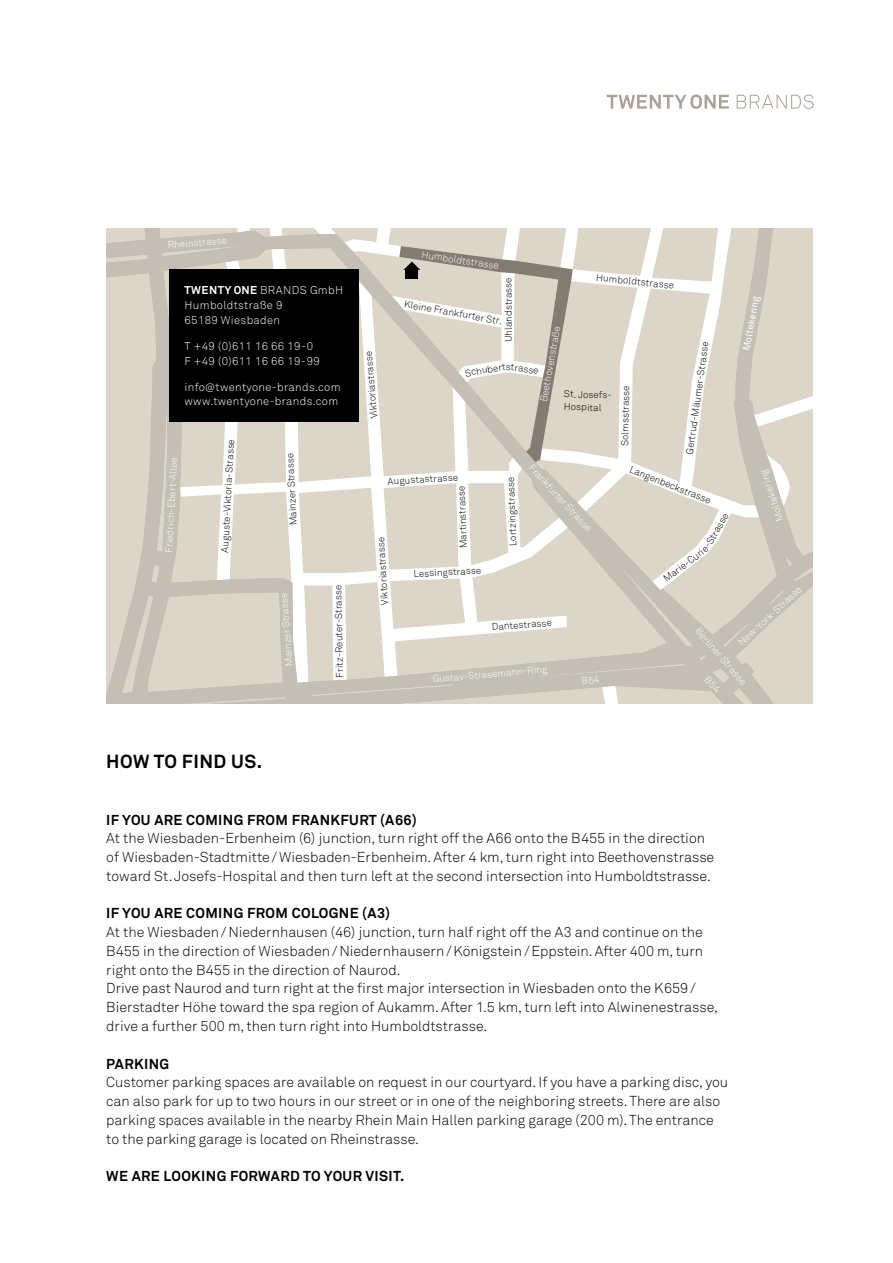
<style>
.page{position:relative;width:893px;height:1263px;background:#fff}
.page>*{position:absolute;margin:0;border:0;box-sizing:border-box;transform-origin:0 0}
.t1{font:700 18.75px "Akkurat Pro";letter-spacing:.025em;color:#000}
.t2{font:14.25px/18.8px "Akkurat Light Pro";color:#000}
.t3{font:700 14.25px "Akkurat Pro";letter-spacing:.025em;color:#000}
.t4{font:11.25px/15px "Akkurat Light Pro";letter-spacing:.03em;color:#fff}
.t5{font:10.5px "Akkurat Light Pro";letter-spacing:.015em;color:#fff}
.t6{font:9.75px/12.8px "Akkurat Light Pro";letter-spacing:-.005em;color:#000}
.t7{font:9.75px "Akkurat Light Pro";color:#fff}
.t8{font:9.75px "Akkurat Pro";color:#fff}
.s1{font-family:"Akkurat Pro";font-weight:700}
.s2{font-size:10.5px}
</style>
<div class="page">
<svg style="left:106px;top:228px;width:707px;height:475px;background:#dad6ca"></svg>
<svg style="left:607px;top:95px;width:122px;height:14px"></svg>
<svg style="left:737px;top:95px;width:77px;height:14px"></svg>
<div style="left:169px;top:269px;width:189px;height:152px;background:#000"></div>
<svg style="left:582px;top:676px;width:17px;height:8px"></svg>
<svg style="left:704px;top:676px;width:17px;height:16px"></svg>
<svg style="left:687px;top:534px;width:30px;height:30px"></svg>
<svg style="left:722px;top:513px;width:7px;height:7px"></svg>
<svg style="left:399px;top:246px;width:174px;height:216px;background:#d2cec2"></svg>
<p class="t7" style="left:167px;top:239px;width:61px;rotate:-5deg">Rheinstrasse</p>
<p class="t4" style="left:185px;top:283px;width:160px"><span class="s1">TWENTY ONE</span> BRANDS GmbH<br>Humboldtstraße 9<br>65189 Wiesbaden</p>
<p class="t4" style="left:185px;top:339px;width:137px">T +49 (0)611 16 66 19-0<br>F +49 (0)611 16 66 19-99</p>
<p class="t4" style="left:185px;top:380px;width:157px;line-height:14px">info<span class="s2">@</span>twentyone-brands.com www.twentyone-brands.com</p>
<p class="t5" style="left:201px;top:294px;width:96px">Humboldtstrasse 9</p>
<p class="t7" style="left:163px;top:552px;width:97px;rotate:-87deg">Friedrich-Ebert-Allee</p>
<p class="t6" style="left:219px;top:552px;width:115px;rotate:-87deg">Auguste-Viktoria-Strasse</p>
<p class="t6" style="left:287px;top:526px;width:74px;rotate:-93deg">Mainzer Strasse</p>
<p class="t7" style="left:283px;top:666px;width:75px;rotate:-94deg">Mainzer Strasse</p>
<p class="t6" style="left:333px;top:678px;width:94px;rotate:-91deg">Fritz-Reuter-Strasse</p>
<p class="t6" style="left:368px;top:419px;width:69px;rotate:-95deg">V ki toriastrasse</p>
<p class="t7" style="left:423px;top:248px;width:79px;rotate:9deg">H umboldtstrasse</p>
<p class="t6" style="left:502px;top:342px;width:67px;rotate:-90deg">Uhlandstrasse</p>
<p class="t6" style="left:406px;top:298px;width:103px;rotate:10deg">K leine Frankfurter Str.</p>
<p class="t6" style="left:597px;top:271px;width:80px;rotate:6deg">H umboldtstrasse</p>
<p class="t7" style="left:538px;top:401px;width:78px;rotate:-80deg">Beethovenstraße</p>
<p class="t6" style="left:564px;top:388px;width:50px;rotate:1deg">St.Josefs-<br>H ospital</p>
<p class="t6" style="left:619px;top:446px;width:62px;rotate:-89deg">Solmsstrasse</p>
<p class="t6" style="left:683px;top:454px;width:116px;rotate:-82deg">Gertrud-Mäumer-Strasse</p>
<p class="t8" style="left:741px;top:349px;width:56px;rotate:-80deg">Moltekering</p>
<p class="t6" style="left:387px;top:475px;width:72px;rotate:-4deg">Augustastrasse</p>
<p class="t6" style="left:457px;top:548px;width:64px;rotate:-92deg">Martinstrasse</p>
<p class="t6" style="left:507px;top:546px;width:71px;rotate:-92deg">Lortzingstrasse</p>
<p class="t6" style="left:378px;top:605px;width:69px;rotate:-93deg">V ki toriastrasse</p>
<p class="t6" style="left:413px;top:567px;width:69px;rotate:-3deg">Lessingstrasse</p>
<p class="t7" style="left:535px;top:462px;width:89px;rotate:47deg">Frankfurter Strasse</p>
<p class="t6" style="left:491px;top:621px;width:62px;rotate:-4deg">D antestrasse</p>
<p class="t7" style="left:432px;top:673px;width:116px;rotate:-5deg">Gustav-Stresemann-Ring</p>
<p class="t6" style="left:632px;top:463px;width:88px;rotate:22deg">Langenbeckstrasse</p>
<p class="t6" style="left:661px;top:574px;width:31px;rotate:-36deg">Marie-</p>
<p class="t6" style="left:708px;top:532px;width:21px;rotate:-60deg">rass</p>
<p class="t7" style="left:775px;top:523px;width:55px;rotate:-109deg">Moltekering</p>
<p class="t7" style="left:736px;top:639px;width:84px;rotate:-43deg">N ew -York-Strasse</p>
<p class="t7" style="left:702px;top:625px;width:74px;rotate:49deg">Berliner Strasse</p>
<h1 class="t1" style="left:106px;top:750px;width:157px">HOW TO FIND US.</h1>
<p class="t3" style="left:106px;top:811px;width:312px">IF YOU ARE COMING FROM FRANKFURT (A66)</p>
<p class="t2" style="left:106px;top:829px;width:609px">At the Wiesbaden-Erbenheim (6) junction, turn right off the A66 onto the B455 in the direction of Wiesbaden-Stadtmitte/Wiesbaden-Erbenheim. After 4 km, turn right into Beethovenstrasse toward St. Josefs-Hospital and then turn left at the second intersection into Humboldtstrasse.</p>
<p class="t3" style="left:106px;top:904px;width:285px">IF YOU ARE COMING FROM COLOGNE (A3)</p>
<p class="t2" style="left:106px;top:923px;width:613px">At the Wiesbaden/Niedernhausen (46) junction, turn half right off the A3 and continue on the B455 in the direction of Wiesbaden/Niedernhausern/Königstein/Eppstein. After 400 m, turn right onto the B455 in the direction of Naurod.<br>Drive past Naurod and turn right at the first major intersection in Wiesbaden onto the K659/ Bierstadter Höhe toward the spa region of Aukamm. After 1.5 km, turn left into Alwinenestrasse, drive a further 500 m, then turn right into Humboldtstrasse.</p>
<p class="t3" style="left:106px;top:1055px;width:64px">PARKING</p>
<p class="t2" style="left:106px;top:1073px;width:623px">Customer parking spaces are available on request in our courtyard. If you have a parking disc, you can also park for up to two hours in our street or in one of the neighboring streets. There are also parking spaces available in the nearby Rhein Main Hallen parking garage (200 m). The entrance to the parking garage is located on Rheinstrasse.</p>
<p class="t3" style="left:106px;top:1167px;width:299px">WE ARE LOOKING FORWARD TO YOUR VISIT.</p>
</div>
